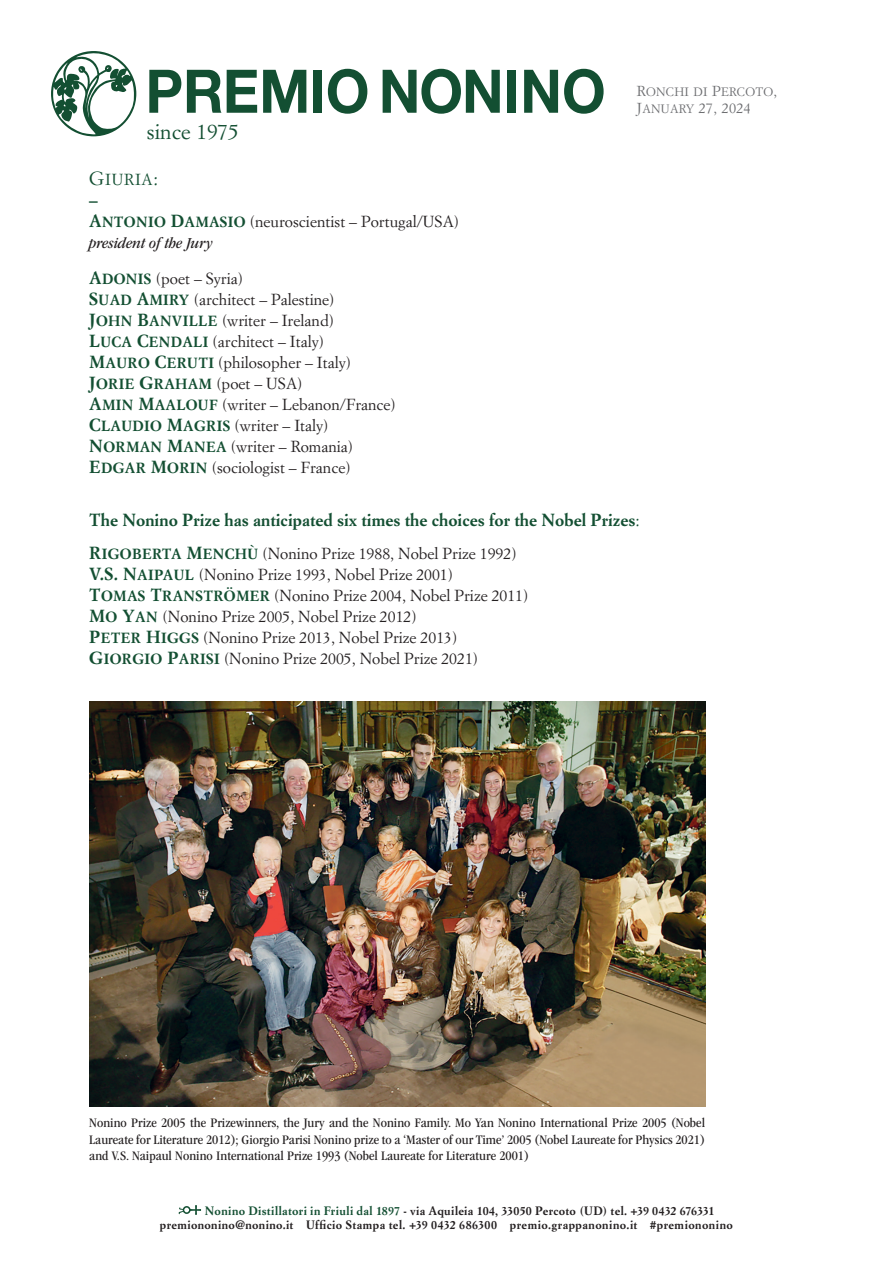
<style>
.page{position:relative;width:893px;height:1263px;background:#fff}
.page>*{position:absolute;margin:0;border:0;box-sizing:border-box;transform-origin:0 0}
.Normale{font:21.3px "Simoncini Garamond Std";color:#134f32}
.t1{font:700 17.25px "Simoncini Garamond Std";color:#134f32}
.t2{font:17.25px "Simoncini Garamond Std Bold SC840";color:#134f32}
.t3{font:15.75px "Simoncini Garamond Std";color:#231f20}
.t4{font:italic condensed 15.75px "ITC Garamond Std";color:#231f20;scale:1.05 1}
.t5{font:15.75px "Simoncini Garamond Std SC840";color:#134f32}
.t6{font:14.55px "Simoncini Garamond Std Bold SC840";letter-spacing:.025em;color:#134f32}
.Normale-2{font:14.25px "Simoncini Garamond Std SC840";letter-spacing:.02em;color:#6c6d70}
.t7{font:condensed 13.5px/16.5px "ITC Garamond Std";color:#231f20;text-align:justify;scale:1.05 1}
.t8{font:700 12px "Simoncini Garamond Std";letter-spacing:.03em;color:#231f20}
.Normale-3{font:12px "Simoncini Garamond Std SC840";letter-spacing:.025em;color:#6c6d70}
.s1{font-size:14.25px}
.s2{font-size:12px}
.s3{font-size:18.75px}
.s4{font-family:"Simoncini Garamond Std";font-size:18.75px}
.s5{font-family:"Simoncini Garamond Std Bold SC840";font-size:17.25px;color:#134f32}
.s6{font-family:"Simoncini Garamond Std Bold SC840";font-size:14.55px;color:#134f32}
.s7{font-size:17.25px}
.s8{font-weight:400}
.s9{color:#134f32}
</style>
<div class="page">
<svg style="left:178px;top:1205px;width:23px;height:10px"></svg>
<img style="left:89px;top:702px;width:616px;height:405px">
<svg style="left:51px;top:51px;width:85px;height:85px"></svg>
<svg style="left:149px;top:70px;width:32px;height:43px"></svg>
<svg style="left:187px;top:70px;width:34px;height:43px"></svg>
<svg style="left:227px;top:70px;width:30px;height:43px"></svg>
<svg style="left:263px;top:70px;width:43px;height:43px"></svg>
<div style="left:313px;top:70px;width:9px;height:43px;background:#134f32"></div>
<svg style="left:328px;top:69px;width:39px;height:45px"></svg>
<svg style="left:383px;top:69px;width:117px;height:45px"></svg>
<div style="left:508px;top:70px;width:8px;height:43px;background:#134f32"></div>
<svg style="left:524px;top:70px;width:34px;height:43px"></svg>
<svg style="left:564px;top:69px;width:40px;height:45px"></svg>
<p class="Normale" style="left:147px;top:118px;width:94px">since 1975</p>
<p class="Normale-3" style="left:637px;top:85px;width:142px"><span class="s1">R</span>ONCHI DI <span class="s1">P</span>ERCOTO<span class="s1">,</span></p>
<p class="Normale-2" style="left:637px;top:99px;width:116px">J<span class="s2">ANUARY</span> 27, 2024</p>
<p class="t5" style="left:89px;top:169px;width:70px"><span class="s3">G</span>IURIA<span class="s4">:</span></p>
<p class="t2" style="left:89px;top:189px;width:10px">–</p>
<p class="t3" style="left:89px;top:211px;width:371px"><span class="s5">A</span><span class="s6">NTONIO</span> <span class="s5">D</span><span class="s6">AMASIO</span> (neuroscientist – Portugal/USA)</p>
<p class="t4" style="left:89px;top:234px;width:119px">president of the Jury</p>
<p class="t3" style="left:89px;top:268px;width:155px"><span class="s5">A</span><span class="s6">DONIS</span> (poet – Syria)</p>
<p class="t3" style="left:89px;top:289px;width:247px"><span class="s5">S</span><span class="s6">UAD</span> <span class="s5">A</span><span class="s6">MIRY</span> (architect – Palestine)</p>
<p class="t6" style="left:89px;top:311px;width:72px"><span class="s7">J</span>OHN <span class="s7">B</span>ANV</p>
<p class="t3" style="left:183px;top:310px;width:153px"><span class="s6">ILLE</span> (writer – Ireland)</p>
<p class="t3" style="left:89px;top:331px;width:236px"><span class="s5">L</span><span class="s6">UCA</span> <span class="s5">C</span><span class="s6">ENDALI</span> (architect – Italy)</p>
<p class="t3" style="left:89px;top:352px;width:263px"><span class="s5">M</span><span class="s6">AURO</span> <span class="s5">C</span><span class="s6">ERUTI</span> (philosopher – Italy)</p>
<p class="t3" style="left:89px;top:373px;width:215px"><span class="s5">J</span><span class="s6">ORIE</span> <span class="s5">G</span><span class="s6">RAHAM</span> (poet – USA)</p>
<p class="t3" style="left:89px;top:394px;width:308px"><span class="s5">A</span><span class="s6">MIN</span> <span class="s5">M</span><span class="s6">AALOUF</span> (writer – Lebanon/France)</p>
<p class="t6" style="left:89px;top:416px;width:106px"><span class="s7">C</span>LAUDIO <span class="s7">M</span>AGR</p>
<p class="t3" style="left:217px;top:415px;width:113px"><span class="s6">IS</span> (writer – Italy)</p>
<p class="t3" style="left:89px;top:436px;width:265px"><span class="s5">N</span><span class="s6">ORMAN</span> <span class="s5">M</span><span class="s6">AN EA</span> (writer – Romania)</p>
<p class="t6" style="left:89px;top:458px;width:36px"><span class="s7">E</span>DGAR</p>
<p class="t3" style="left:151px;top:457px;width:201px"><span class="s5">M</span><span class="s6">ORIN</span> (sociologist – France)</p>
<p class="t1" style="left:89px;top:509px;width:552px">The Nonino Prize has anticipated six times the choices for the Nobel Prizes<span class="s8">:</span></p>
<p class="t3" style="left:89px;top:544px;width:429px"><span class="s5">R</span><span class="s6">IGOBERTA</span> <span class="s5">M</span><span class="s6">ENCHÙ</span> (Nonino Prize 1988, Nobel Prize 1992)</p>
<p class="t3" style="left:89px;top:565px;width:365px"><span class="s5">V.S. N</span><span class="s6">AIPAUL</span> (Nonino Prize 1993, Nobel Prize 2001)</p>
<p class="t6" style="left:89px;top:587px;width:85px"><span class="s7">T</span>OMAS <span class="s7">T</span>RAN</p>
<p class="t3" style="left:195px;top:586px;width:334px"><span class="s6">STRÖMER</span> (Nonino Prize 2004, Nobel Prize 2011)</p>
<p class="t3" style="left:89px;top:607px;width:329px"><span class="s5">M</span><span class="s6">O</span> <span class="s5">Y</span><span class="s6">AN</span> (Nonino Prize 2005, Nobel Prize 2012)</p>
<p class="t3" style="left:89px;top:628px;width:369px"><span class="s5">P</span><span class="s6">ETER</span> <span class="s5">H</span><span class="s6">IGGS</span> (Nonino Prize 2013, Nobel Prize 2013)</p>
<p class="t3" style="left:89px;top:649px;width:390px"><span class="s5">G</span><span class="s6">IORGIO</span> <span class="s5">P</span><span class="s6">ARISI</span> (Nonino Prize 2005, Nobel Prize 2021)</p>
<p class="t7" style="left:89px;top:1115px;width:588px">Nonino Prize 2005 the Prizewinners, the Jury and the Nonino Family. Mo Yan Nonino International Prize 2005 (Nobel Laureate for Literature 2012); Giorgio Parisi Nonino prize to a ‘Master of our Time’ 2005 (Nobel Laureate for Physics 2021) and V.S. Naipaul Nonino International Prize 1993 (Nobel Laureate for Literature 2001)</p>
<p class="t8" style="left:205px;top:1203px;width:511px"><span class="s9">Nonino Distillatori in Friuli dal 1897</span> - via Aquileia 104, 33050 Percoto (UD) tel. +39 0432 676331</p>
<p class="t8" style="left:160px;top:1218px;width:575px">premiononino@nonino.it Ufficio Stampa tel. +39 0432 686300 premio.grappanonino.it #premiononino</p>
</div>
